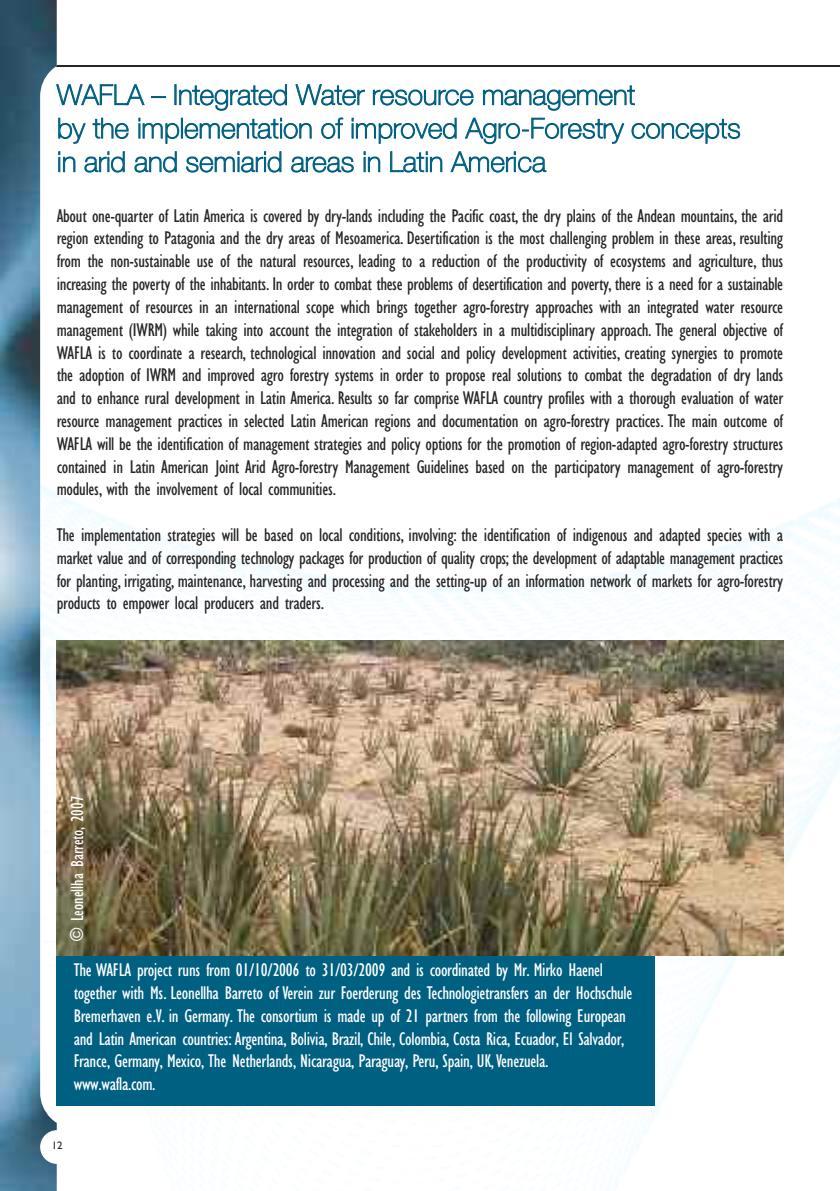
<style>
.page{position:relative;width:840px;height:1191px;background:#fff}
.page>*{position:absolute;margin:0;border:0;box-sizing:border-box;transform-origin:0 0}
.t1{font:100 28px/33.6px "Helvetica Neue";color:#006082}
.t2{font:condensed 19px/22.8px "Gill Sans Std";letter-spacing:-.015em;color:#272627;text-align:justify}
.t3{font:condensed 19px/22.8px "Gill Sans Std";letter-spacing:-.015em;color:#fff}
.t4{font:condensed 18px "Gill Sans Std";color:#fff}
.t5{font:11px "Gill Sans";color:#272627}
</style>
<div class="page">
<img style="left:57px;top:66px;width:782px;height:1125px">
<img style="left:57px;top:65px;width:782px;height:1px">
<svg style="left:0;top:0;width:57px;height:1191px"></svg>
<img style="left:40px;top:66px;width:17px;height:1057px">
<div style="left:40px;top:1130px;width:34px;height:33px;background:#fff;border-radius:50%"></div>
<div style="left:57px;top:953px;width:597px;height:153px;background:#006082"></div>
<img style="left:57px;top:641px;width:725px;height:314px">
<h1 class="t1" style="left:57px;top:80px;width:684px">WAFLA – Integrated Water resource management<br>by the implementation of improved Agro-Forestry concepts in arid and semiarid areas in Latin America</h1>
<p class="t2" style="left:57px;top:206px;width:727px">About one-quarter of Latin America is covered by dry-lands including the Pacific coast, the dry plains of the Andean mountains, the arid region extending to Patagonia and the dry areas of Mesoamerica. Desertification is the most challenging problem in these areas, resulting from the non-sustainable use of the natural resources, leading to a reduction of the productivity of ecosystems and agriculture, thus increasing the poverty of the inhabitants. In order to combat these problems of desertification and poverty, there is a need for a sustainable management of resources in an international scope which brings together agro-forestry approaches with an integrated water resource management (IWRM) while taking into account the integration of stakeholders in a multidisciplinary approach. The general objective of WAFLA is to coordinate a research, technological innovation and social and policy development activities, creating synergies to promote the adoption of IWRM and improved agro forestry systems in order to propose real solutions to combat the degradation of dry lands and to enhance rural development in Latin America. Results so far comprise WAFLA country profiles with a thorough evaluation of water resource management practices in selected Latin American regions and documentation on agro-forestry practices. The main outcome of WAFLA will be the identification of management strategies and policy options for the promotion of region-adapted agro-forestry structures contained in Latin American Joint Arid Agro-forestry Management Guidelines based on the participatory management of agro-forestry modules, with the involvement of local communities.</p>
<p class="t2" style="left:57px;top:525px;width:727px">The implementation strategies will be based on local conditions, involving: the identification of indigenous and adapted species with a market value and of corresponding technology packages for production of quality crops; the development of adaptable management practices for planting, irrigating, maintenance, harvesting and processing and the setting-up of an information network of markets for agro-forestry products to empower local producers and traders.</p>
<p class="t4" style="left:70px;top:940px;width:146px;rotate:-90deg">© Leonellha Barreto, 2007</p>
<p class="t3" style="left:74px;top:960px;width:560px">The WAFLA project runs from 01/10/2006 to 31/03/2009 and is coordinated by Mr. Mirko Haenel together with Ms. Leonellha Barreto of Verein zur Foerderung des Technologietransfers an der Hochschule Bremerhaven e.V. in Germany. The consortium is made up of 21 partners from the following European and Latin American countries: Argentina, Bolivia, Brazil, Chile, Colombia, Costa Rica, Ecuador, El Salvador, France, Germany, Mexico, The Netherlands, Nicaragua, Paraguay, Peru, Spain, UK,Venezuela. www.wafla.com.</p>
<p class="t5" style="left:52px;top:1139px;width:12px">12</p>
</div>
